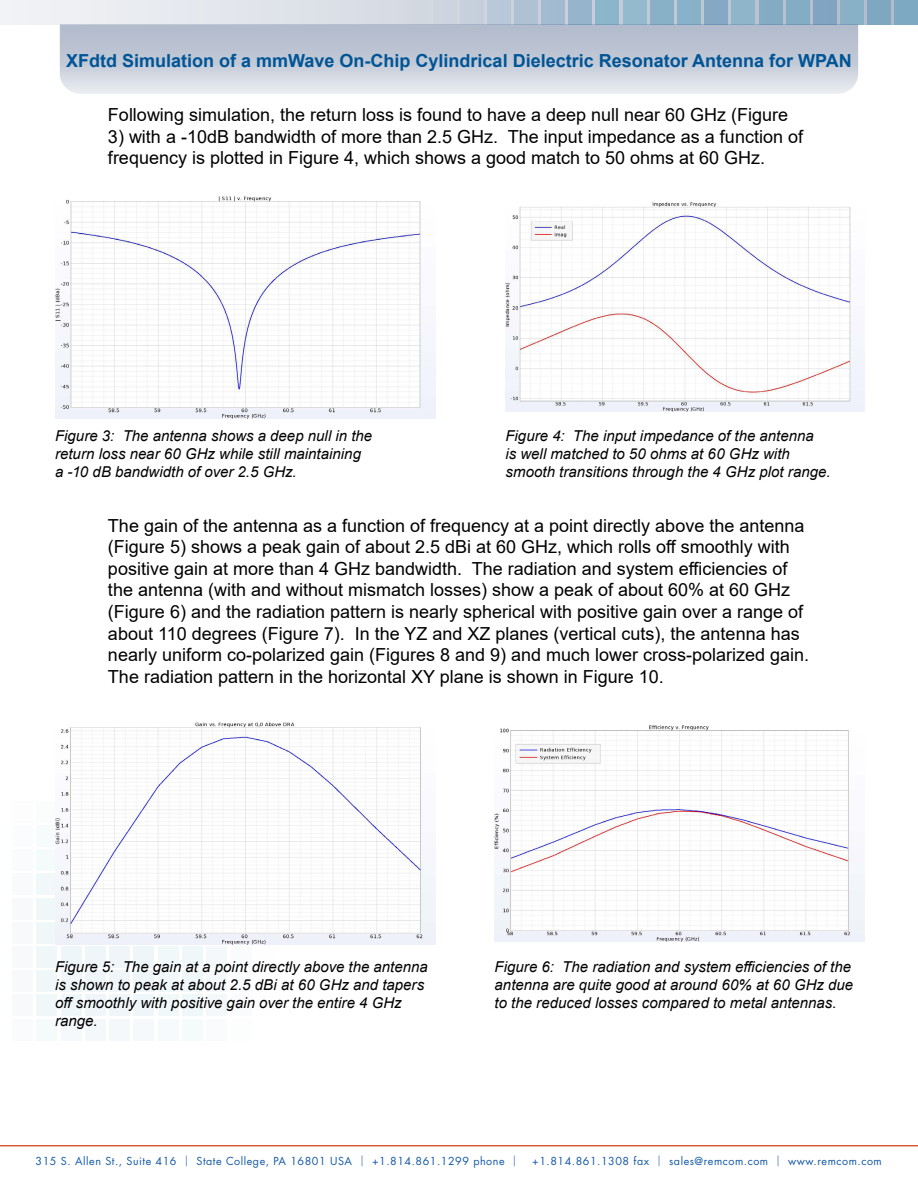
<style>
.page{position:relative;width:918px;height:1188px;background:#fff}
.page>*{position:absolute;margin:0;border:0;box-sizing:border-box;transform-origin:0 0}
.t1{font:18px/21.6px "Arial";color:#000}
.t2{font:700 18px "Arial";color:#005596}
.t3{font:italic 15px/18px "Arial";color:#000}
.t4{font:10.8px "Futura";letter-spacing:.05em;color:#1358a8}
.s1{font-weight:300}
</style>
<div class="page">
<svg style="left:60px;top:24px;width:798px;height:70px;background:#c6cdd9"></svg>
<svg style="left:0;top:0;width:895px;height:24px;background:#dee2e9"></svg>
<div style="left:514px;top:0;width:23px;height:24px;background:#aec2d4"></div>
<div style="left:569px;top:0;width:23px;height:24px;background:#96b4cc"></div>
<div style="left:541px;top:0;width:24px;height:24px;background:#a2bbd1"></div>
<div style="left:433px;top:0;width:23px;height:24px;background:#ced5df"></div>
<div style="left:406px;top:0;width:23px;height:24px;background:#d2d8e2"></div>
<div style="left:487px;top:0;width:24px;height:24px;background:#bac9d9"></div>
<div style="left:460px;top:0;width:23px;height:24px;background:#c6d0dd"></div>
<div style="left:677px;top:0;width:24px;height:24px;background:#87b2c9"></div>
<div style="left:705px;top:0;width:23px;height:24px;background:#85a9c5"></div>
<div style="left:650px;top:0;width:23px;height:24px;background:#89b0c7"></div>
<div style="left:623px;top:0;width:23px;height:24px;background:#94bacd"></div>
<div style="left:786px;top:0;width:23px;height:24px;background:#82adc5"></div>
<div style="left:813px;top:0;width:24px;height:24px;background:#80a4c2"></div>
<div style="left:759px;top:0;width:23px;height:24px;background:#84abc4"></div>
<div style="left:732px;top:0;width:23px;height:24px;background:#8eb5c9"></div>
<div style="left:895px;top:0;width:23px;height:24px;background:#7da9c2"></div>
<div style="left:868px;top:0;width:23px;height:24px;background:#7fa7c0"></div>
<div style="left:840px;top:0;width:24px;height:24px;background:#89b1c6"></div>
<div style="left:596px;top:0;width:23px;height:24px;background:#8bb5cb"></div>
<hr style="left:0;top:1145px;width:918px;height:1px;background:#d75427">
<div style="left:206px;top:1019px;width:21px;height:21px;background:#f9fbfc"></div>
<div style="left:109px;top:1019px;width:21px;height:21px;background:#f5f8fb"></div>
<div style="left:85px;top:1019px;width:21px;height:21px;background:#f5f8fb"></div>
<div style="left:12px;top:1019px;width:21px;height:21px;background:#fafbfc"></div>
<div style="left:37px;top:1019px;width:20px;height:21px;background:#f5fafb"></div>
<div style="left:61px;top:1019px;width:21px;height:21px;background:#f5f9fb"></div>
<div style="left:134px;top:1019px;width:20px;height:21px;background:#f5f9fb"></div>
<div style="left:158px;top:1019px;width:21px;height:21px;background:#f6fafc"></div>
<div style="left:182px;top:1019px;width:21px;height:21px;background:#f5fafb"></div>
<div style="left:206px;top:995px;width:21px;height:21px;background:#f4f8fb"></div>
<div style="left:231px;top:995px;width:20px;height:21px;background:#fafbfd"></div>
<div style="left:109px;top:995px;width:21px;height:21px;background:#eff5f9"></div>
<div style="left:85px;top:995px;width:21px;height:21px;background:#eff5f9"></div>
<div style="left:12px;top:995px;width:21px;height:21px;background:#f7f9fb"></div>
<div style="left:37px;top:995px;width:20px;height:21px;background:#eff7f9"></div>
<div style="left:61px;top:995px;width:21px;height:21px;background:#eff6f9"></div>
<div style="left:134px;top:995px;width:20px;height:21px;background:#eff6f9"></div>
<div style="left:158px;top:995px;width:21px;height:21px;background:#f1f8fa"></div>
<div style="left:182px;top:995px;width:21px;height:21px;background:#eff7f9"></div>
<div style="left:206px;top:971px;width:21px;height:21px;background:#f4f8fb"></div>
<div style="left:231px;top:971px;width:20px;height:21px;background:#fafbfd"></div>
<div style="left:109px;top:971px;width:21px;height:21px;background:#eff5f9"></div>
<div style="left:85px;top:971px;width:21px;height:21px;background:#eff5f9"></div>
<div style="left:12px;top:971px;width:21px;height:21px;background:#f7f9fb"></div>
<div style="left:37px;top:971px;width:20px;height:21px;background:#eff7f9"></div>
<div style="left:61px;top:971px;width:21px;height:21px;background:#eff6f9"></div>
<div style="left:134px;top:971px;width:20px;height:21px;background:#eff6f9"></div>
<div style="left:158px;top:971px;width:21px;height:21px;background:#f1f8fa"></div>
<div style="left:182px;top:971px;width:21px;height:21px;background:#eff7f9"></div>
<div style="left:206px;top:946px;width:21px;height:22px;background:#f4f8fb"></div>
<div style="left:231px;top:946px;width:20px;height:22px;background:#fafbfd"></div>
<div style="left:109px;top:946px;width:21px;height:22px;background:#eff5f9"></div>
<div style="left:85px;top:946px;width:21px;height:22px;background:#eff5f9"></div>
<div style="left:12px;top:946px;width:21px;height:22px;background:#f7f9fb"></div>
<div style="left:37px;top:946px;width:20px;height:22px;background:#eff7f9"></div>
<div style="left:61px;top:946px;width:21px;height:22px;background:#eff6f9"></div>
<div style="left:134px;top:946px;width:20px;height:22px;background:#eff6f9"></div>
<div style="left:158px;top:946px;width:21px;height:22px;background:#f1f8fa"></div>
<div style="left:182px;top:946px;width:21px;height:22px;background:#eff7f9"></div>
<div style="left:12px;top:922px;width:21px;height:22px;background:#f7f9fb"></div>
<div style="left:37px;top:922px;width:20px;height:22px;background:#eff7f9"></div>
<div style="left:12px;top:898px;width:21px;height:21px;background:#f7f9fb"></div>
<div style="left:37px;top:898px;width:20px;height:21px;background:#eff7f9"></div>
<div style="left:12px;top:874px;width:21px;height:21px;background:#f8fafb"></div>
<div style="left:37px;top:874px;width:20px;height:21px;background:#f2f8fa"></div>
<div style="left:12px;top:850px;width:21px;height:21px;background:#fafbfc"></div>
<div style="left:37px;top:850px;width:20px;height:21px;background:#f5fafb"></div>
<div style="left:12px;top:825px;width:21px;height:22px;background:#fbfcfd"></div>
<div style="left:37px;top:825px;width:20px;height:22px;background:#f8fbfc"></div>
<div style="left:37px;top:801px;width:20px;height:22px;background:#fbfdfd"></div>
<img style="left:55px;top:196px;width:380px;height:222px">
<img style="left:506px;top:202px;width:358px;height:210px">
<img style="left:55px;top:722px;width:380px;height:222px">
<img style="left:495px;top:725px;width:369px;height:216px">
<p class="t2" style="left:66px;top:48px;width:787px">XFdtd Simulation of a mmWave On-Chip Cylindrical Dielectric Resonator Antenna for WPAN</p>
<p class="t1" style="left:108px;top:104px;width:682px">Following simulation, the return loss is found to have a deep null near 60 GHz (Figure</p>
<p class="t1" style="left:108px;top:125px;width:697px">3) with a -10dB bandwidth of more than 2.5 GHz. The input impedance as a function of frequency is plotted in Figure 4, which shows a good match to 50 ohms at 60 GHz.</p>
<p class="t3" style="left:55px;top:426px;width:319px">Figure 3: The antenna shows a deep null in the return loss near 60 GHz while still maintaining a -10 dB bandwidth of over 2.5 GHz.</p>
<p class="t3" style="left:506px;top:426px;width:327px">Figure 4: The input impedance of the antenna<br>is well matched to 50 ohms at 60 GHz with smooth transitions through the 4 GHz plot range.</p>
<p class="t1" style="left:108px;top:514px;width:703px">The gain of the antenna as a function of frequency at a point directly above the antenna (Figure 5) shows a peak gain of about 2.5 dBi at 60 GHz, which rolls off smoothly with positive gain at more than 4 GHz bandwidth. The radiation and system efficiencies of the antenna (with and without mismatch losses) show a peak of about 60% at 60 GHz (Figure 6) and the radiation pattern is nearly spherical with positive gain over a range of about 110 degrees (Figure 7). In the YZ and XZ planes (vertical cuts), the antenna has nearly uniform co-polarized gain (Figures 8 and 9) and much lower cross-polarized gain.<br>The radiation pattern in the horizontal XY plane is shown in Figure 10.</p>
<p class="t3" style="left:55px;top:958px;width:374px">Figure 5: The gain at a point directly above the antenna is shown to peak at about 2.5 dBi at 60 GHz and tapers off smoothly with positive gain over the entire 4 GHz range.</p>
<p class="t3" style="left:495px;top:958px;width:360px">Figure 6: The radiation and system efficiencies of the antenna are quite good at around 60% at 60 GHz due to the reduced losses compared to metal antennas.</p>
<p class="t4" style="left:36px;top:1154px;width:482px">315 S. Allen St., Suite 416 <span class="s1">|</span> State College, PA 16801 USA <span class="s1">|</span> +1.814.861.1299 phone <span class="s1">|</span></p>
<p class="t4" style="left:532px;top:1154px;width:351px">+1.814.861.1308 fax <span class="s1">|</span> sales@remcom.com <span class="s1">|</span> www.remcom.com</p>
</div>
